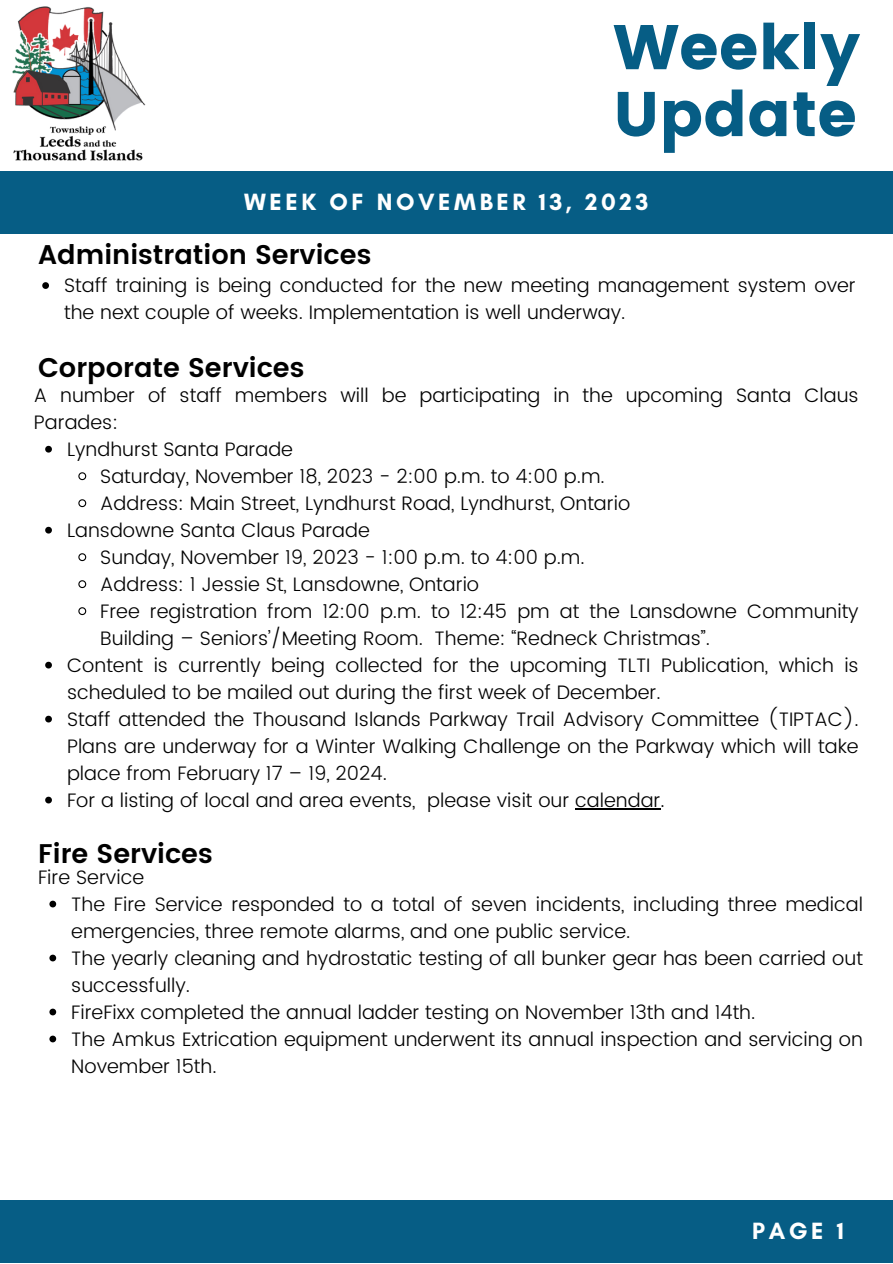
<style>
.page{position:relative;width:893px;height:1264px;background:#fff}
.page>*{position:absolute;margin:0;border:0;box-sizing:border-box;transform-origin:0 0}
.t1{font:63px "Poppins";color:#065d85}
.t2{font:600 27px "Poppins";color:#000}
.t3{font:700 24px "Glacial Indifference";letter-spacing:.15em;color:#fff}
.t4{font:300 19.5px/27px "Poppins";color:#000}
</style>
<div class="page">
<div style="left:0;top:172px;width:892px;height:61px;background:#065d85"></div>
<div style="left:0;top:1200px;width:892px;height:62px;background:#065d85"></div>
<img style="left:0;top:6px;width:155px;height:166px">
<svg style="left:45px;top:446px;width:7px;height:6px"></svg>
<svg style="left:78px;top:472px;width:9px;height:9px"></svg>
<svg style="left:78px;top:499px;width:9px;height:9px"></svg>
<svg style="left:45px;top:527px;width:7px;height:6px"></svg>
<svg style="left:78px;top:553px;width:9px;height:9px"></svg>
<svg style="left:78px;top:580px;width:9px;height:9px"></svg>
<svg style="left:78px;top:607px;width:9px;height:9px"></svg>
<svg style="left:45px;top:661px;width:7px;height:7px"></svg>
<svg style="left:45px;top:715px;width:7px;height:7px"></svg>
<svg style="left:45px;top:796px;width:7px;height:7px"></svg>
<hr style="left:575px;top:808px;width:85px;height:1px;background:#000">
<svg style="left:42px;top:282px;width:7px;height:7px"></svg>
<svg style="left:49px;top:900px;width:7px;height:7px"></svg>
<svg style="left:49px;top:954px;width:7px;height:7px"></svg>
<svg style="left:49px;top:1008px;width:7px;height:7px"></svg>
<svg style="left:49px;top:1035px;width:7px;height:7px"></svg>
<p class="t1" style="left:613px;top:11px;width:248px">Weekly</p>
<p class="t1" style="left:613px;top:77px;width:245px">Update</p>
<p class="t3" style="left:244px;top:187px;width:406px">WEEK OF NOVEMBER 13, 2023</p>
<p class="t2" style="left:38px;top:239px;width:334px">Administration Services</p>
<p class="t4" style="left:64px;top:272px;width:793px">Staff training is being conducted for the new meeting management system over the next couple of weeks. Implementation is well underway.</p>
<p class="t2" style="left:38px;top:352px;width:268px">Corporate Services</p>
<p class="t4" style="left:34px;top:382px;width:826px">A number of staff members will be participating in the upcoming Santa Claus<br>Parades:</p>
<p class="t4" style="left:67px;top:436px;width:227px">Lyndhurst Santa Parade</p>
<p class="t4" style="left:100px;top:462px;width:506px">Saturday, November 18, 2023 - 2:00 p.m. to 4:00 p.m.</p>
<p class="t4" style="left:100px;top:489px;width:531px">Address: Main Street, Lyndhurst Road, Lyndhurst, Ontario</p>
<p class="t4" style="left:67px;top:516px;width:304px">Lansdowne Santa Claus Parade</p>
<p class="t4" style="left:100px;top:543px;width:486px">Sunday, November 19, 2023 - 1:00 p.m. to 4:00 p.m.</p>
<p class="t4" style="left:100px;top:570px;width:380px">Address: 1 Jessie St, Lansdowne, Ontario</p>
<p class="t4" style="left:100px;top:597px;width:760px">Free registration from 12:00 p.m. to 12:45 pm at the Lansdowne Community<br>Building – Seniors’/Meeting Room. Theme: “Redneck Christmas”.</p>
<p class="t4" style="left:67px;top:651px;width:793px">Content is currently being collected for the upcoming TLTI Publication, which is scheduled to be mailed out during the first week of December.</p>
<p class="t4" style="left:67px;top:705px;width:793px;text-align:justify">Staff attended the Thousand Islands Parkway Trail Advisory Committee (TIPTAC).<br>Plans are underway for a Winter Walking Challenge on the Parkway which will take place from February 17 – 19, 2024.</p>
<p class="t4" style="left:67px;top:786px;width:599px">For a listing of local and area events, please visit our calendar.</p>
<p class="t2" style="left:38px;top:838px;width:176px">Fire Services</p>
<p class="t4" style="left:71px;top:890px;width:793px">The Fire Service responded to a total of seven incidents, including three medical emergencies, three remote alarms, and one public service.</p>
<p class="t4" style="left:71px;top:944px;width:793px">The yearly cleaning and hydrostatic testing of all bunker gear has been carried out successfully.</p>
<p class="t4" style="left:71px;top:998px;width:685px">FireFixx completed the annual ladder testing on November 13th and 14th.</p>
<p class="t4" style="left:71px;top:1025px;width:793px">The Amkus Extrication equipment underwent its annual inspection and servicing on<br>November 15th.</p>
<p class="t4" style="left:38px;top:863px;width:107px">Fire Service</p>
<p class="t3" style="left:752px;top:1215px;width:93px">PAGE 1</p>
</div>
